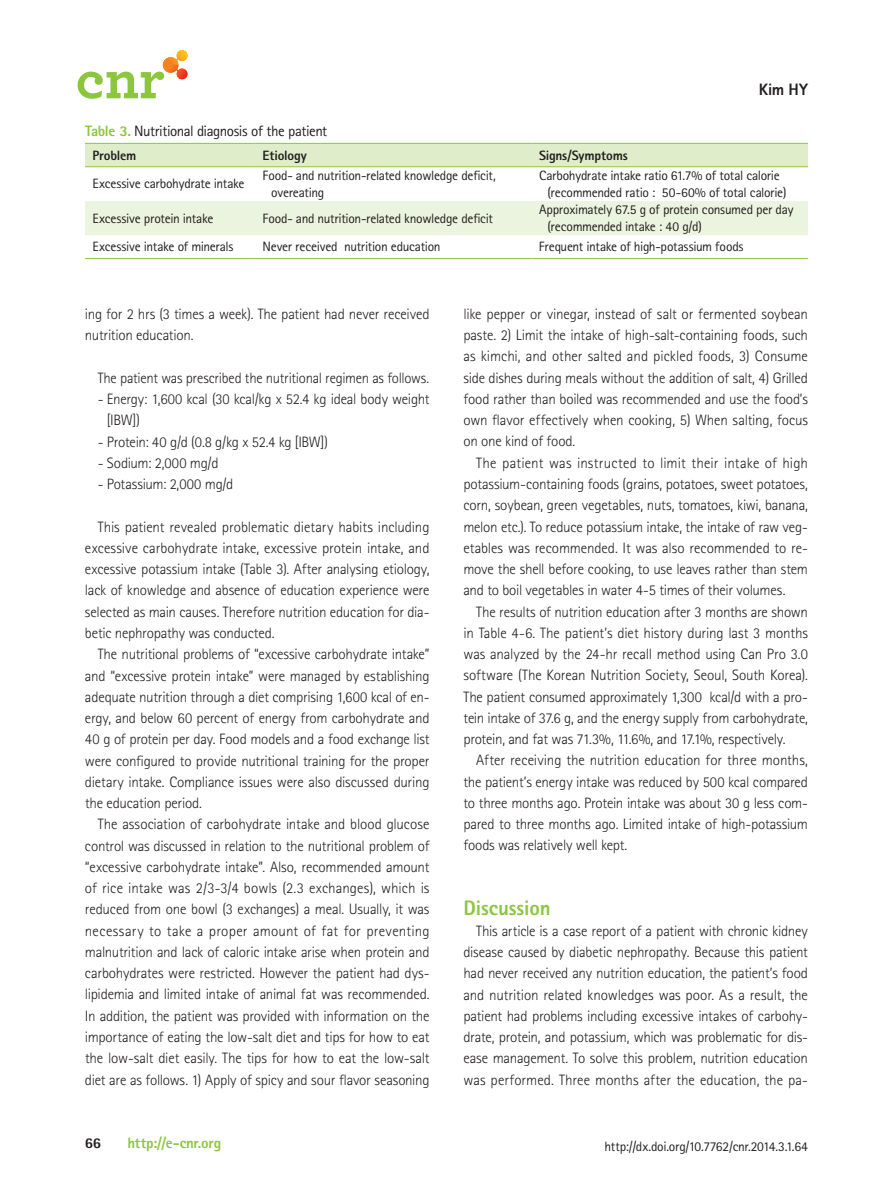
<style>
.page{position:relative;width:893px;height:1191px;background:#fff}
.page>*{position:absolute;margin:0;border:0;box-sizing:border-box;transform-origin:0 0}
.t1{font:800 21px "Rotis Sans Serif Std";letter-spacing:-.005em;color:#8bc63e}
.t2{font:800 16.5px "Rotis Sans Serif Std";color:#231f20}
.t3{font:300 15px/21.3px "Rotis Sans Serif Std";letter-spacing:-.015em;color:#231f20;text-align:justify}
.t4{font:15px "Rotis Sans Serif Std";letter-spacing:-.03em;color:#231f20}
.t5{font:800 15px "Rotis Sans Serif Std";letter-spacing:-.01em;color:#8bc63e}
.t6{font:800 15px "Rotis Sans Serif Std";color:#231f20}
.t7{font:13.5px/16.5px "Rotis Sans Serif Std";letter-spacing:-.02em;color:#231f20}
.t8{font:800 13.5px "Rotis Sans Serif Std";letter-spacing:-.015em;color:#231f20}
.s1{font-weight:800;color:#8bc63e}
</style>
<div class="page">
<svg style="left:78px;top:63px;width:106px;height:36px"></svg>
<img style="left:163px;top:50px;width:25px;height:29px">
<div style="left:164px;top:60px;width:9px;height:10px;background:#f58220;border-radius:50%"></div>
<div style="left:85px;top:144px;width:723px;height:22px;background:#dfedcb"></div>
<svg style="left:85px;top:167px;width:723px;height:1px"></svg>
<div style="left:85px;top:201px;width:723px;height:34px;background:#ebf4de"></div>
<hr style="left:85px;top:143px;width:170px;height:1px;background:#8bc63e">
<hr style="left:255px;top:143px;width:276px;height:1px;background:#8bc63e">
<hr style="left:531px;top:143px;width:277px;height:1px;background:#8bc63e">
<hr style="left:85px;top:258px;width:170px;height:1px;background:#8bc63e">
<hr style="left:255px;top:258px;width:276px;height:1px;background:#8bc63e">
<hr style="left:531px;top:258px;width:277px;height:1px;background:#8bc63e">
<hr style="left:85px;top:166px;width:170px;height:1px;background:#8bc63e">
<hr style="left:255px;top:166px;width:276px;height:1px;background:#8bc63e">
<hr style="left:531px;top:166px;width:277px;height:1px;background:#8bc63e">
<p class="t2" style="left:759px;top:79px;width:50px">Kim HY</p>
<p class="t4" style="left:85px;top:122px;width:244px"><span class="s1">Table 3.</span> Nutritional diagnosis of the patient</p>
<p class="t8" style="left:92px;top:146px;width:45px">Problem</p>
<p class="t8" style="left:263px;top:146px;width:46px">Etiology</p>
<p class="t8" style="left:539px;top:146px;width:90px">Signs/Symptoms</p>
<p class="t7" style="left:92px;top:175px;width:154px">Excessive carbohydrate intake</p>
<p class="t7" style="left:271px;top:167px;width:226px;text-indent:-9px">Food- and nutrition-related knowledge deficit, overeating</p>
<p class="t7" style="left:547px;top:167px;width:241px;text-indent:-8px">Carbohydrate intake ratio 61.7% of total calorie (recommended ratio : 50-60% of total calorie)</p>
<p class="t7" style="left:92px;top:210px;width:122px">Excessive protein intake</p>
<p class="t7" style="left:263px;top:210px;width:232px">Food- and nutrition-related knowledge deficit</p>
<p class="t7" style="left:547px;top:201px;width:247px;text-indent:-8px">Approximately 67.5 g of protein consumed per day (recommended intake : 40 g/d)</p>
<p class="t7" style="left:92px;top:238px;width:142px">Excessive intake of minerals</p>
<p class="t7" style="left:263px;top:238px;width:180px">Never received nutrition education</p>
<p class="t7" style="left:539px;top:238px;width:206px">Frequent intake of high-potassium foods</p>
<p class="t3" style="left:85px;top:303px;width:346px">ing for 2 hrs (3 times a week). The patient had never received nutrition education.</p>
<p class="t3" style="left:98px;top:367px;width:333px">The patient was prescribed the nutritional regimen as follows.</p>
<p class="t3" style="left:107px;top:388px;width:324px;text-indent:-9px">- Energy: 1,600 kcal (30 kcal/kg x 52.4 kg ideal body weight [IBW])</p>
<p class="t3" style="left:98px;top:431px;width:232px">- Protein: 40 g/d (0.8 g/kg x 52.4 kg [IBW])</p>
<p class="t3" style="left:98px;top:452px;width:122px">- Sodium: 2,000 mg/d</p>
<p class="t3" style="left:98px;top:473px;width:137px">- Potassium: 2,000 mg/d</p>
<p class="t3" style="left:85px;top:516px;width:346px;text-indent:13px">This patient revealed problematic dietary habits including excessive carbohydrate intake, excessive protein intake, and excessive potassium intake (Table 3). After analysing etiology, lack of knowledge and absence of education experience were selected as main causes. Therefore nutrition education for dia&shy;betic nephropathy was conducted.</p>
<p class="t3" style="left:85px;top:643px;width:346px;text-indent:13px">The nutritional problems of “excessive carbohydrate intake” and “excessive protein intake” were managed by establishing adequate nutrition through a diet comprising 1,600 kcal of en&shy;ergy, and below 60 percent of energy from carbohydrate and 40 g of protein per day. Food models and a food exchange list were configured to provide nutritional training for the proper dietary intake. Compliance issues were also discussed during the education period.</p>
<p class="t3" style="left:85px;top:813px;width:346px;text-indent:13px">The association of carbohydrate intake and blood glucose control was discussed in relation to the nutritional problem of “excessive carbohydrate intake”. Also, recommended amount of rice intake was 2/3-3/4 bowls (2.3 exchanges), which is reduced from one bowl (3 exchanges) a meal. Usually, it was necessary to take a proper amount of fat for preventing malnutrition and lack of caloric intake arise when protein and carbohydrates were restricted. However the patient had dys&shy;lipidemia and limited intake of animal fat was recommended.<br>In addition, the patient was provided with information on the importance of eating the low-salt diet and tips for how to eat the low-salt diet easily. The tips for how to eat the low-salt diet are as follows. 1) Apply of spicy and sour flavor seasoning</p>
<p class="t3" style="left:463px;top:303px;width:346px">like pepper or vinegar, instead of salt or fermented soybean paste. 2) Limit the intake of high-salt-containing foods, such as kimchi, and other salted and pickled foods, 3) Consume side dishes during meals without the addition of salt, 4) Grilled food rather than boiled was recommended and use the food’s own flavor effectively when cooking, 5) When salting, focus on one kind of food.</p>
<p class="t3" style="left:463px;top:452px;width:346px;text-indent:13px">The patient was instructed to limit their intake of high potassium-containing foods (grains, potatoes, sweet potatoes, corn, soybean, green vegetables, nuts, tomatoes, kiwi, banana, melon etc.). To reduce potassium intake, the intake of raw veg&shy;etables was recommended. It was also recommended to re&shy;move the shell before cooking, to use leaves rather than stem and to boil vegetables in water 4-5 times of their volumes.</p>
<p class="t3" style="left:463px;top:601px;width:346px;text-indent:13px">The results of nutrition education after 3 months are shown in Table 4-6. The patient’s diet history during last 3 months was analyzed by the 24-hr recall method using Can Pro 3.0 software (The Korean Nutrition Society, Seoul, South Korea).<br>The patient consumed approximately 1,300 kcal/d with a pro&shy;tein intake of 37.6 g, and the energy supply from carbohydrate, protein, and fat was 71.3%, 11.6%, and 17.1%, respectively.</p>
<p class="t3" style="left:463px;top:749px;width:346px;text-indent:13px">After receiving the nutrition education for three months, the patient’s energy intake was reduced by 500 kcal compared to three months ago. Protein intake was about 30 g less com&shy;pared to three months ago. Limited intake of high-potassium foods was relatively well kept.</p>
<h1 class="t1" style="left:463px;top:894px;width:89px">Discussion</h1>
<p class="t3" style="left:463px;top:920px;width:346px;text-indent:13px">This article is a case report of a patient with chronic kidney disease caused by diabetic nephropathy. Because this patient had never received any nutrition education, the patient’s food and nutrition related knowledges was poor. As a result, the patient had problems including excessive intakes of carbohy&shy;drate, protein, and potassium, which was problematic for dis&shy;ease management. To solve this problem, nutrition education was performed. Three months after the education, the pa-</p>
<p class="t6" style="left:85px;top:1133px;width:18px">66</p>
<p class="t5" style="left:127px;top:1133px;width:95px">http://e-cnr.org</p>
<p class="t7" style="left:604px;top:1138px;width:205px">http://dx.doi.org/10.7762/cnr.2014.3.1.64</p>
</div>
